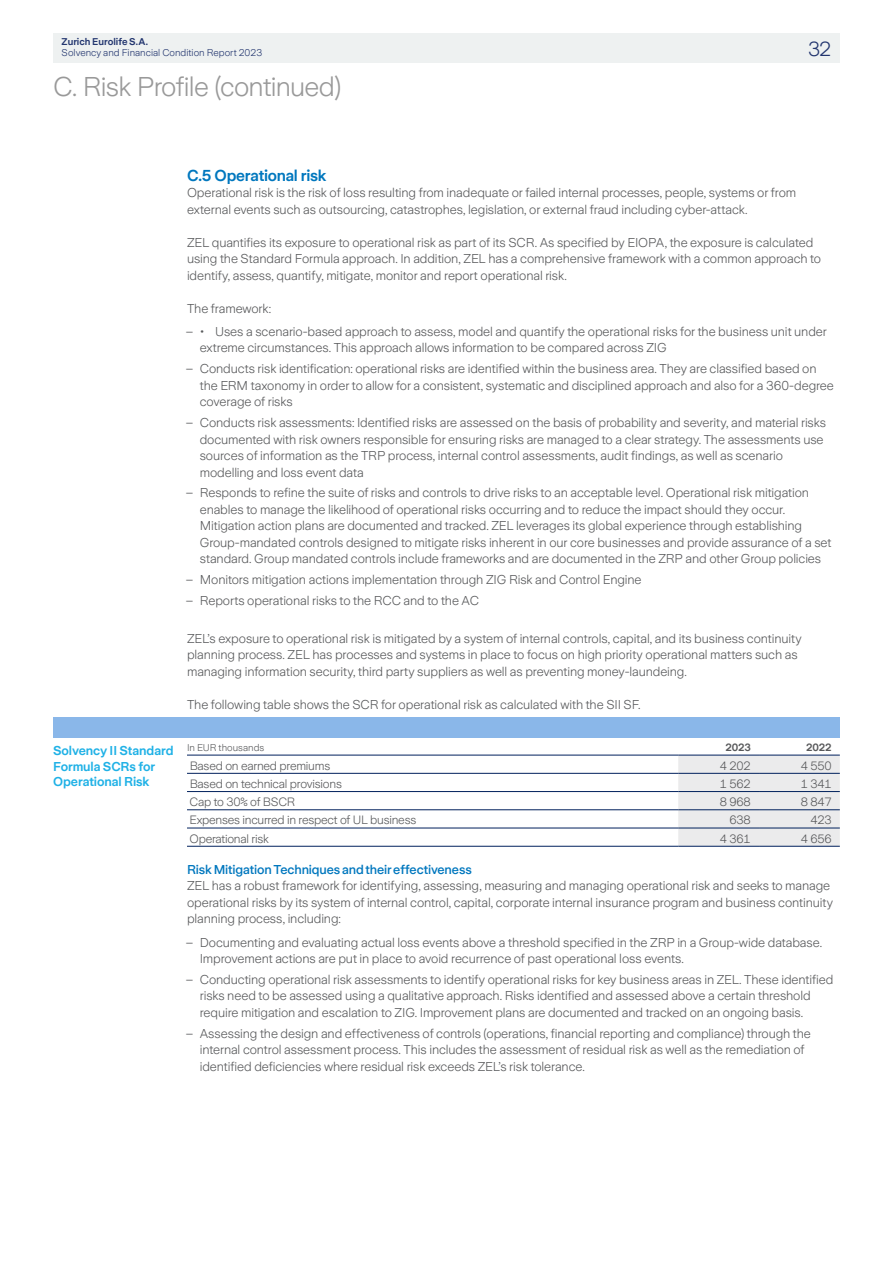
<style>
.page{position:relative;width:893px;height:1263px;background:#fff}
.page>*{position:absolute;margin:0;border:0;box-sizing:border-box;transform-origin:0 0}
.t1{font:300 27px "Zurich Sans";letter-spacing:-.03em;color:#999}
.t2{font:300 20.25px "Zurich Sans";color:#23366f}
.t3{font:600 15.75px "Zurich Sans";letter-spacing:-.015em;color:#0077be}
.t4{font:300 12.75px/16.5px "Zurich Sans";letter-spacing:-.01em;color:#58595b}
.t5{font:600 12.75px/15.8px "Zurich Sans";letter-spacing:-.005em;color:#1fb1e6}
.t6{font:500 12.75px "Zurich Sans";letter-spacing:-.01em;color:#0077be}
.t7{font:300 12px "Zurich Sans";letter-spacing:-.02em;color:#58595b}
.t8{font:600 10.5px "Zurich Sans";letter-spacing:-.02em;color:#58595b}
.t9{font:300 9.75px "Zurich Sans";color:#23366f}
.t10{font:600 9.75px "Zurich Sans";color:#23366f}
.t11{font:300 9.75px "Zurich Sans";color:#58595b}
</style>
<div class="page">
<div style="left:53px;top:33px;width:787px;height:29px;background:#eef1f1"></div>
<div style="left:53px;top:717px;width:787px;height:20px;background:#8ab7e9"></div>
<div style="left:678px;top:756px;width:162px;height:90px;background:#ebebec"></div>
<hr style="left:187px;top:755px;width:491px;height:1px;background:#00205c">
<hr style="left:678px;top:755px;width:81px;height:1px;background:#00205c">
<hr style="left:759px;top:755px;width:81px;height:1px;background:#00205c">
<hr style="left:187px;top:773px;width:491px;height:1px;background:#00205c">
<hr style="left:678px;top:773px;width:81px;height:1px;background:#00205c">
<hr style="left:759px;top:773px;width:81px;height:1px;background:#00205c">
<hr style="left:187px;top:791px;width:491px;height:1px;background:#00205c">
<hr style="left:678px;top:791px;width:81px;height:1px;background:#00205c">
<hr style="left:759px;top:791px;width:81px;height:1px;background:#00205c">
<hr style="left:187px;top:809px;width:491px;height:1px;background:#00205c">
<hr style="left:678px;top:809px;width:81px;height:1px;background:#00205c">
<hr style="left:759px;top:809px;width:81px;height:1px;background:#00205c">
<hr style="left:187px;top:828px;width:491px;height:1px;background:#00205c">
<hr style="left:678px;top:828px;width:81px;height:1px;background:#00205c">
<hr style="left:759px;top:828px;width:81px;height:1px;background:#00205c">
<hr style="left:187px;top:846px;width:491px;height:1px;background:#00205c">
<hr style="left:678px;top:846px;width:81px;height:1px;background:#00205c">
<hr style="left:759px;top:846px;width:81px;height:1px;background:#00205c">
<p class="t10" style="left:62px;top:36px;width:88px">Zurich Eurolife S.A.</p>
<p class="t9" style="left:62px;top:47px;width:202px">Solvency and Financial Condition Report 2023</p>
<h2 class="t2" style="left:808px;top:38px;width:25px">32</h2>
<h1 class="t1" style="left:53px;top:72px;width:290px">C. Risk Profile (continued)</h1>
<p class="t3" style="left:187px;top:167px;width:141px">C.5 Operational risk</p>
<p class="t4" style="left:187px;top:185px;width:611px">Operational risk is the risk of loss resulting from inadequate or failed internal processes, people, systems or from external events such as outsourcing, catastrophes, legislation, or external fraud including cyber-attack.</p>
<p class="t4" style="left:187px;top:234px;width:636px">ZEL quantifies its exposure to operational risk as part of its SCR. As specified by EIOPA, the exposure is calculated using the Standard Formula approach. In addition, ZEL has a comprehensive framework with a common approach to identify, assess, quantify, mitigate, monitor and report operational risk.</p>
<p class="t4" style="left:187px;top:300px;width:86px">The framework:</p>
<p class="t4" style="left:200px;top:323px;width:628px;text-indent:-14px">– • Uses a scenario-based approach to assess, model and quantify the operational risks for the business unit under extreme circumstances. This approach allows information to be compared across ZIG</p>
<p class="t4" style="left:200px;top:361px;width:636px;text-indent:-14px">– Conducts risk identification: operational risks are identified within the business area. They are classified based on the ERM taxonomy in order to allow for a consistent, systematic and disciplined approach and also for a 360-degree coverage of risks</p>
<p class="t4" style="left:200px;top:415px;width:628px;text-indent:-14px">– Conducts risk assessments: Identified risks are assessed on the basis of probability and severity, and material risks documented with risk owners responsible for ensuring risks are managed to a clear strategy. The assessments use sources of information as the TRP process, internal control assessments, audit findings, as well as scenario modelling and loss event data</p>
<p class="t4" style="left:200px;top:485px;width:633px;text-indent:-14px">– Responds to refine the suite of risks and controls to drive risks to an acceptable level. Operational risk mitigation enables to manage the likelihood of operational risks occurring and to reduce the impact should they occur.<br>Mitigation action plans are documented and tracked. ZEL leverages its global experience through establishing Group-mandated controls designed to mitigate risks inherent in our core businesses and provide assurance of a set standard. Group mandated controls include frameworks and are documented in the ZRP and other Group policies</p>
<p class="t4" style="left:186px;top:572px;width:457px">– Monitors mitigation actions implementation through ZIG Risk and Control Engine</p>
<p class="t4" style="left:186px;top:592px;width:295px">– Reports operational risks to the RCC and to the AC</p>
<p class="t4" style="left:187px;top:630px;width:616px">ZEL’s exposure to operational risk is mitigated by a system of internal controls, capital, and its business continuity planning process. ZEL has processes and systems in place to focus on high priority operational matters such as managing information security, third party suppliers as well as preventing money-laundeing.</p>
<p class="t4" style="left:187px;top:696px;width:455px">The following table shows the SCR for operational risk as calculated with the SII SF.</p>
<p class="t5" style="left:53px;top:743px;width:122px">Solvency II Standard<br>Formula SCRs for<br>Operational Risk</p>
<p class="t11" style="left:187px;top:742px;width:79px">In EUR thousands</p>
<p class="t8" style="left:725px;top:742px;width:27px">2023</p>
<p class="t8" style="left:806px;top:742px;width:27px">2022</p>
<p class="t7" style="left:190px;top:759px;width:142px">Based on earned premiums</p>
<p class="t7" style="left:720px;top:759px;width:32px">4 202</p>
<p class="t7" style="left:801px;top:759px;width:32px">4 550</p>
<p class="t7" style="left:190px;top:777px;width:154px">Based on technical provisions</p>
<p class="t7" style="left:720px;top:777px;width:32px">1 562</p>
<p class="t7" style="left:801px;top:777px;width:32px">1 341</p>
<p class="t7" style="left:190px;top:795px;width:107px">Cap to 30% of BSCR</p>
<p class="t7" style="left:720px;top:795px;width:32px">8 968</p>
<p class="t7" style="left:801px;top:795px;width:32px">8 847</p>
<p class="t7" style="left:190px;top:814px;width:228px">Expenses incurred in respect of UL business</p>
<p class="t7" style="left:730px;top:814px;width:23px">638</p>
<p class="t7" style="left:810px;top:814px;width:23px">423</p>
<p class="t7" style="left:190px;top:832px;width:81px">Operational risk</p>
<p class="t7" style="left:720px;top:832px;width:32px">4 361</p>
<p class="t7" style="left:801px;top:832px;width:32px">4 656</p>
<p class="t6" style="left:187px;top:862px;width:286px">Risk Mitigation Techniques and their effectiveness</p>
<p class="t4" style="left:187px;top:878px;width:647px">ZEL has a robust framework for identifying, assessing, measuring and managing operational risk and seeks to manage operational risks by its system of internal control, capital, corporate internal insurance program and business continuity planning process, including:</p>
<p class="t4" style="left:200px;top:934px;width:624px;text-indent:-14px">– Documenting and evaluating actual loss events above a threshold specified in the ZRP in a Group-wide database.<br>Improvement actions are put in place to avoid recurrence of past operational loss events.</p>
<p class="t4" style="left:200px;top:971px;width:635px;text-indent:-14px">– Conducting operational risk assessments to identify operational risks for key business areas in ZEL. These identified risks need to be assessed using a qualitative approach. Risks identified and assessed above a certain threshold require mitigation and escalation to ZIG. Improvement plans are documented and tracked on an ongoing basis.</p>
<p class="t4" style="left:200px;top:1025px;width:613px;text-indent:-14px">– Assessing the design and effectiveness of controls (operations, financial reporting and compliance) through the internal control assessment process. This includes the assessment of residual risk as well as the remediation of identified deficiencies where residual risk exceeds ZEL’s risk tolerance.</p>
</div>
